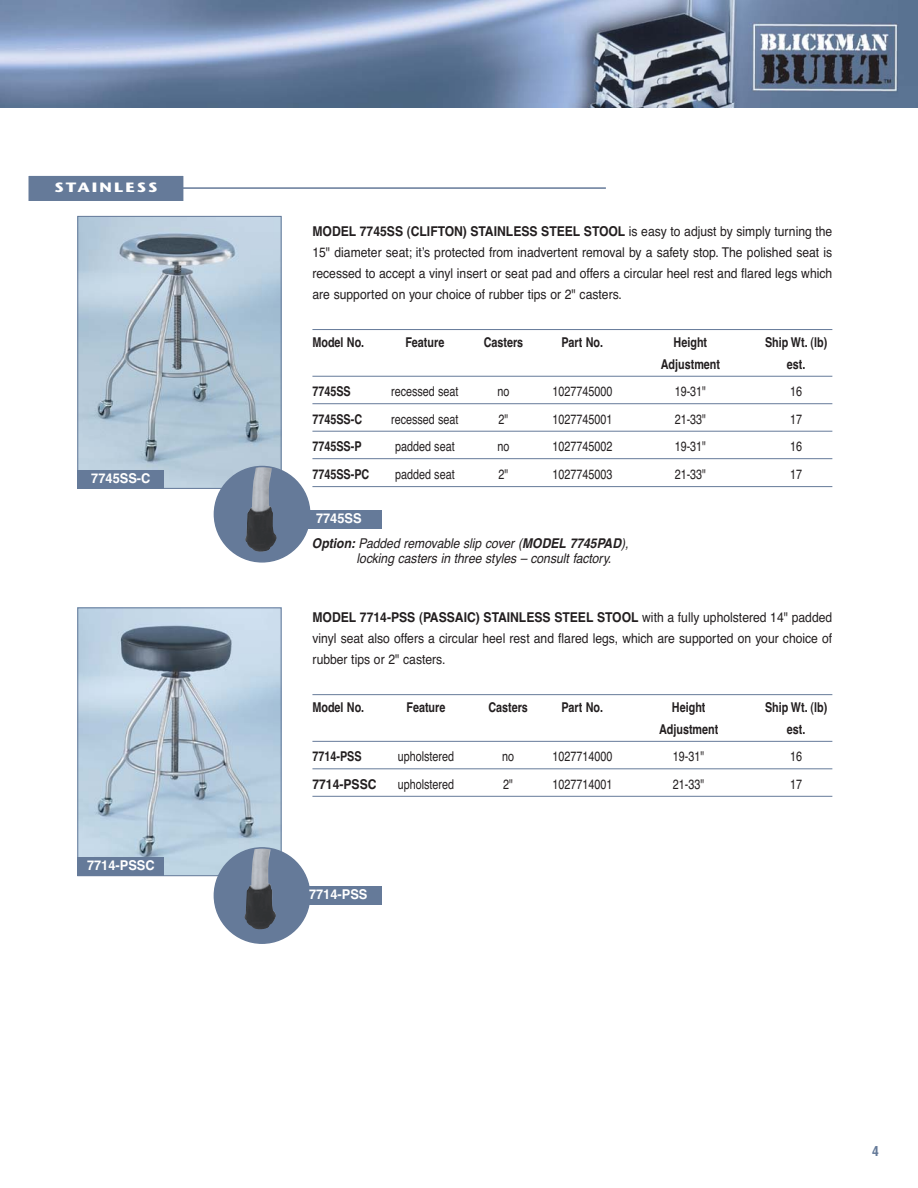
<style>
.page{position:relative;width:918px;height:1188px;background:#fff}
.page>*{position:absolute;margin:0;border:0;box-sizing:border-box;transform-origin:0 0}
.t1{font:13.5px/21px "Helvetica";color:#231f20;text-align:justify;scale:.9 1}
.t2{font:13.5px "Helvetica";color:#231f20;scale:.8 1}
.t3{font:700 13.5px "Helvetica";color:#231f20;scale:.8 1}
.t4{font:italic 13.5px/25.2px "Helvetica";color:#231f20;scale:.9 1}
.t5{font:700 13.5px "Helvetica";color:#fff;scale:.95 1}
.t6{font:700 13.5px "Helvetica";color:#231f20;scale:.9 1}
.t7{font:700 13.5px "Stone Sans";letter-spacing:.125em;color:#fff;scale:1.24 1}
.t8{font:700 condensed 13.5px "Helvetica";color:#657a99}
.s1{font-weight:700}
.s2{font-weight:700;font-style:normal;color:#fff}
</style>
<div class="page">
<img style="left:79px;top:218px;width:201px;height:269px">
<div style="left:77px;top:216px;width:205px;height:273px;border:1px solid #657a99"></div>
<img style="left:79px;top:610px;width:201px;height:264px">
<div style="left:77px;top:608px;width:205px;height:268px;border:1px solid #657a99"></div>
<hr style="left:312px;top:329px;width:520px;height:1px;background:#657a99">
<hr style="left:312px;top:376px;width:520px;height:1px;background:#657a99">
<hr style="left:312px;top:403px;width:520px;height:1px;background:#657a99">
<hr style="left:312px;top:431px;width:520px;height:1px;background:#657a99">
<hr style="left:312px;top:458px;width:520px;height:1px;background:#657a99">
<hr style="left:312px;top:486px;width:520px;height:1px;background:#657a99">
<hr style="left:312px;top:694px;width:520px;height:1px;background:#657a99">
<hr style="left:312px;top:741px;width:520px;height:1px;background:#657a99">
<hr style="left:312px;top:768px;width:520px;height:1px;background:#657a99">
<hr style="left:312px;top:796px;width:520px;height:1px;background:#657a99">
<img style="left:0;top:0;width:918px;height:108px">
<svg style="left:214px;top:466px;width:96px;height:97px"></svg>
<svg style="left:214px;top:847px;width:96px;height:97px"></svg>
<div style="left:28px;top:175px;width:156px;height:27px;background:#657a99"></div>
<div style="left:27px;top:174px;width:158px;height:28px;border:2px solid #fff"></div>
<hr style="left:171px;top:187px;width:435px;height:2px;background:#657a99">
<div style="left:77px;top:470px;width:87px;height:19px;background:#657a99"></div>
<div style="left:77px;top:858px;width:87px;height:18px;background:#657a99"></div>
<div style="left:295px;top:886px;width:87px;height:18px;background:#657a99"></div>
<div style="left:295px;top:510px;width:87px;height:19px;background:#657a99"></div>
<p class="t7" style="left:54px;top:182px;width:85px">STAINLESS</p>
<p class="t5" style="left:91px;top:473px;width:64px">7745SS-C</p>
<p class="t5" style="left:87px;top:861px;width:73px">7714-PSSC</p>
<p class="t1" style="left:312px;top:222px;width:579px"><span class="s1">MODEL 7745SS (CLIFTON) STAINLESS STEEL STOOL</span> is easy to adjust by simply turning the 15" diameter seat; it’s protected from inadvertent removal by a safety stop. The polished seat is recessed to accept a vinyl insert or seat pad and offers a circular heel rest and flared legs which are supported on your choice of rubber tips or 2" casters.</p>
<p class="t3" style="left:312px;top:338px;width:66px">Model No.</p>
<p class="t3" style="left:405px;top:338px;width:50px">Feature</p>
<p class="t3" style="left:484px;top:338px;width:51px">Casters</p>
<p class="t3" style="left:562px;top:338px;width:53px">Part No.</p>
<p class="t3" style="left:674px;top:338px;width:43px">Height</p>
<p class="t3" style="left:765px;top:338px;width:79px">Ship Wt. (lb)</p>
<p class="t3" style="left:661px;top:359px;width:76px">Adjustment</p>
<p class="t3" style="left:787px;top:359px;width:25px">est.</p>
<p class="t3" style="left:312px;top:387px;width:50px">7745SS</p>
<p class="t2" style="left:391px;top:387px;width:86px">recessed seat</p>
<p class="t2" style="left:498px;top:387px;width:17px">no</p>
<p class="t2" style="left:552px;top:387px;width:77px">1027745000</p>
<p class="t2" style="left:675px;top:387px;width:41px">19-31"</p>
<p class="t2" style="left:790px;top:387px;width:17px">16</p>
<p class="t3" style="left:312px;top:414px;width:64px">7745SS-C</p>
<p class="t2" style="left:391px;top:414px;width:86px">recessed seat</p>
<p class="t2" style="left:499px;top:414px;width:14px">2"</p>
<p class="t2" style="left:552px;top:414px;width:77px">1027745001</p>
<p class="t2" style="left:675px;top:414px;width:41px">21-33"</p>
<p class="t2" style="left:790px;top:414px;width:17px">17</p>
<p class="t3" style="left:312px;top:442px;width:63px">7745SS-P</p>
<p class="t2" style="left:395px;top:442px;width:76px">padded seat</p>
<p class="t2" style="left:498px;top:442px;width:17px">no</p>
<p class="t2" style="left:552px;top:442px;width:77px">1027745002</p>
<p class="t2" style="left:675px;top:442px;width:41px">19-31"</p>
<p class="t2" style="left:790px;top:442px;width:17px">16</p>
<p class="t3" style="left:312px;top:469px;width:73px">7745SS-PC</p>
<p class="t2" style="left:395px;top:469px;width:76px">padded seat</p>
<p class="t2" style="left:499px;top:469px;width:14px">2"</p>
<p class="t2" style="left:552px;top:469px;width:77px">1027745003</p>
<p class="t2" style="left:675px;top:469px;width:41px">21-33"</p>
<p class="t2" style="left:790px;top:469px;width:17px">17</p>
<p class="t4" style="left:312px;top:507px;width:356px"><span class="s2">7745SS<br></span><span class="s1">Option:</span> Padded removable slip cover (<span class="s1">MODEL 7745PAD</span>),</p>
<p class="t4" style="left:357px;top:547px;width:287px">locking casters in three styles – consult factory.</p>
<p class="t1" style="left:312px;top:608px;width:579px"><span class="s1">MODEL 7714-PSS (PASSAIC) STAINLESS STEEL STOOL</span> with a fully upholstered 14" padded vinyl seat also offers a circular heel rest and flared legs, which are supported on your choice of rubber tips or 2" casters.</p>
<p class="t3" style="left:312px;top:703px;width:66px">Model No.</p>
<p class="t3" style="left:406px;top:703px;width:50px">Feature</p>
<p class="t3" style="left:488px;top:703px;width:51px">Casters</p>
<p class="t3" style="left:562px;top:703px;width:53px">Part No.</p>
<p class="t3" style="left:672px;top:703px;width:43px">Height</p>
<p class="t3" style="left:765px;top:703px;width:79px">Ship Wt. (lb)</p>
<p class="t3" style="left:659px;top:724px;width:76px">Adjustment</p>
<p class="t3" style="left:787px;top:724px;width:25px">est.</p>
<p class="t3" style="left:312px;top:752px;width:63px">7714-PSS</p>
<p class="t2" style="left:398px;top:752px;width:72px">upholstered</p>
<p class="t2" style="left:502px;top:752px;width:17px">no</p>
<p class="t2" style="left:552px;top:752px;width:77px">1027714000</p>
<p class="t2" style="left:673px;top:752px;width:41px">19-31"</p>
<p class="t2" style="left:790px;top:752px;width:17px">16</p>
<p class="t6" style="left:312px;top:779px;width:73px">7714-PSSC</p>
<p class="t2" style="left:398px;top:779px;width:72px">upholstered</p>
<p class="t2" style="left:503px;top:779px;width:14px">2"</p>
<p class="t2" style="left:552px;top:779px;width:77px">1027714001</p>
<p class="t2" style="left:673px;top:779px;width:41px">21-33"</p>
<p class="t2" style="left:790px;top:779px;width:17px">17</p>
<p class="t5" style="left:309px;top:889px;width:63px">7714-PSS</p>
<p class="t8" style="left:872px;top:1145px;width:8px">4</p>
</div>
